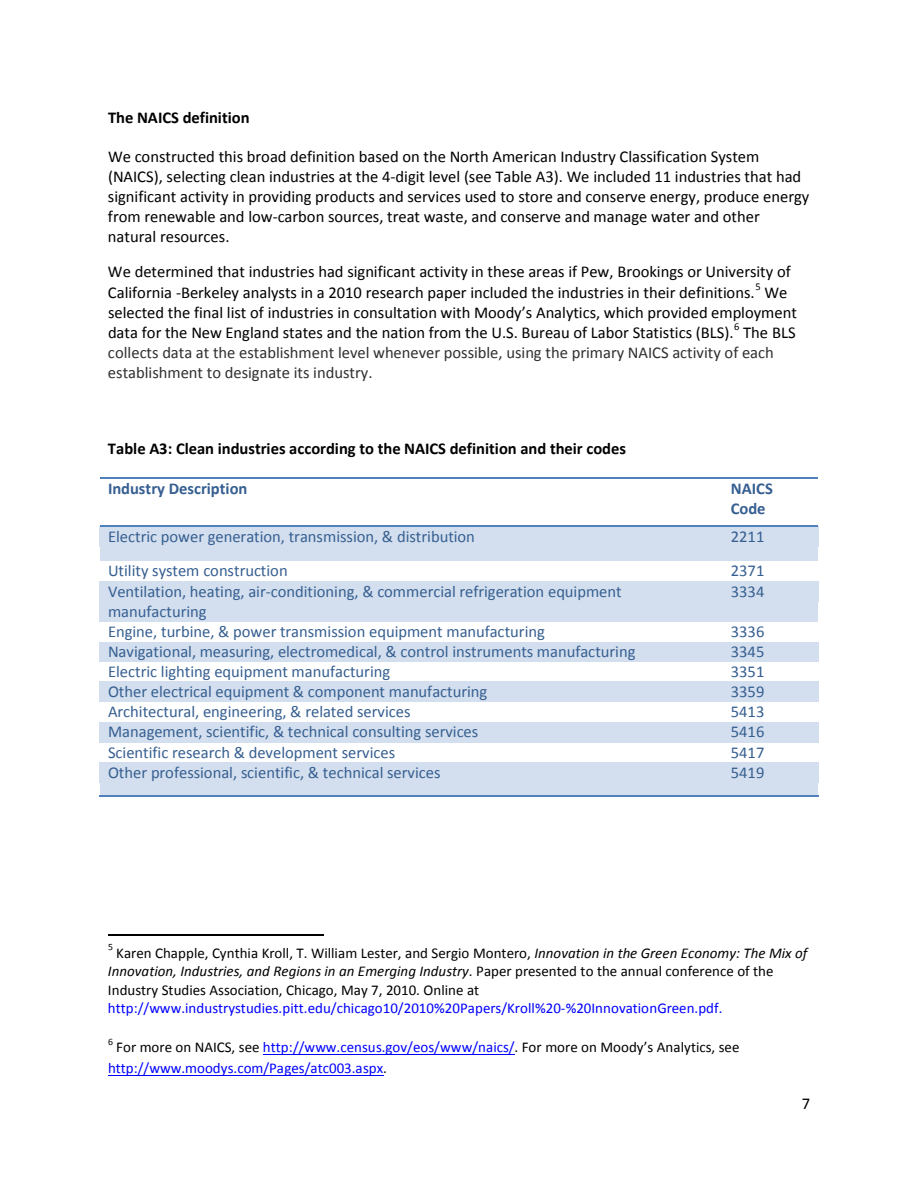
<style>
.page{position:relative;width:918px;height:1188px;background:#fff}
.page>*{position:absolute;margin:0;border:0;box-sizing:border-box;transform-origin:0 0}
.t1{font:16.5px/20.1px "Calibri";color:#000}
.t2{font:16.5px/20.1px "Calibri";color:#365f91}
.t3{font:16.5px/20.1px "Calibri";color:#303030}
.t4{font:700 16.5px "Calibri";letter-spacing:-.005em;color:#000}
.t5{font:700 16.5px/20.1px "Calibri";color:#365f91}
.t6{font:15px/18.3px "Calibri";color:#000}
.t7{font:15px/21px "Calibri";letter-spacing:.005em;color:#00f}
.t8{font:10.5px "Calibri";color:#000}
.t9{font:9.75px "Calibri";color:#000}
.s1{color:#000}
.s2{font-style:italic}
.s3{color:#00f}
</style>
<div class="page">
<hr style="left:100px;top:477px;width:623px;height:1px;background:#4f81bd">
<hr style="left:724px;top:477px;width:94px;height:1px;background:#4f81bd">
<div style="left:100px;top:526px;width:8px;height:21px;background:#d3dfee"></div>
<div style="left:715px;top:526px;width:8px;height:21px;background:#d3dfee"></div>
<div style="left:100px;top:547px;width:623px;height:14px;background:#d3dfee"></div>
<div style="left:108px;top:526px;width:607px;height:21px;background:#d3dfee"></div>
<div style="left:723px;top:526px;width:8px;height:21px;background:#d3dfee"></div>
<div style="left:810px;top:526px;width:8px;height:21px;background:#d3dfee"></div>
<div style="left:723px;top:547px;width:95px;height:14px;background:#d3dfee"></div>
<div style="left:731px;top:526px;width:79px;height:21px;background:#d3dfee"></div>
<hr style="left:100px;top:525px;width:623px;height:1px;background:#4f81bd">
<hr style="left:724px;top:525px;width:94px;height:1px;background:#4f81bd">
<div style="left:100px;top:581px;width:8px;height:40px;background:#d3dfee"></div>
<div style="left:715px;top:581px;width:8px;height:40px;background:#d3dfee"></div>
<div style="left:108px;top:581px;width:607px;height:20px;background:#d3dfee"></div>
<div style="left:108px;top:601px;width:607px;height:20px;background:#d3dfee"></div>
<div style="left:723px;top:581px;width:8px;height:20px;background:#d3dfee"></div>
<div style="left:810px;top:581px;width:8px;height:20px;background:#d3dfee"></div>
<div style="left:723px;top:601px;width:95px;height:20px;background:#d3dfee"></div>
<div style="left:731px;top:581px;width:79px;height:20px;background:#d3dfee"></div>
<div style="left:100px;top:642px;width:8px;height:20px;background:#d3dfee"></div>
<div style="left:715px;top:642px;width:8px;height:20px;background:#d3dfee"></div>
<div style="left:108px;top:642px;width:607px;height:20px;background:#d3dfee"></div>
<div style="left:723px;top:642px;width:8px;height:20px;background:#d3dfee"></div>
<div style="left:810px;top:642px;width:8px;height:20px;background:#d3dfee"></div>
<div style="left:731px;top:642px;width:79px;height:20px;background:#d3dfee"></div>
<div style="left:100px;top:682px;width:8px;height:20px;background:#d3dfee"></div>
<div style="left:715px;top:682px;width:8px;height:20px;background:#d3dfee"></div>
<div style="left:108px;top:682px;width:607px;height:20px;background:#d3dfee"></div>
<div style="left:723px;top:682px;width:8px;height:20px;background:#d3dfee"></div>
<div style="left:810px;top:682px;width:8px;height:20px;background:#d3dfee"></div>
<div style="left:731px;top:682px;width:79px;height:20px;background:#d3dfee"></div>
<div style="left:100px;top:722px;width:8px;height:20px;background:#d3dfee"></div>
<div style="left:715px;top:722px;width:8px;height:20px;background:#d3dfee"></div>
<div style="left:108px;top:722px;width:607px;height:20px;background:#d3dfee"></div>
<div style="left:723px;top:722px;width:8px;height:20px;background:#d3dfee"></div>
<div style="left:810px;top:722px;width:8px;height:20px;background:#d3dfee"></div>
<div style="left:731px;top:722px;width:79px;height:20px;background:#d3dfee"></div>
<div style="left:100px;top:762px;width:8px;height:20px;background:#d3dfee"></div>
<div style="left:715px;top:762px;width:8px;height:20px;background:#d3dfee"></div>
<div style="left:100px;top:782px;width:623px;height:13px;background:#d3dfee"></div>
<div style="left:108px;top:762px;width:607px;height:20px;background:#d3dfee"></div>
<div style="left:723px;top:762px;width:8px;height:20px;background:#d3dfee"></div>
<div style="left:810px;top:762px;width:8px;height:20px;background:#d3dfee"></div>
<div style="left:723px;top:782px;width:95px;height:13px;background:#d3dfee"></div>
<div style="left:731px;top:762px;width:79px;height:20px;background:#d3dfee"></div>
<hr style="left:99px;top:795px;width:624px;height:2px;background:#4f81bd">
<hr style="left:723px;top:795px;width:95px;height:2px;background:#4f81bd">
<hr style="left:108px;top:935px;width:216px;height:1px;background:#000">
<hr style="left:263px;top:1054px;width:252px;height:1px;background:#00f">
<hr style="left:108px;top:1075px;width:275px;height:1px;background:#00f">
<p class="t4" style="left:108px;top:108px;width:143px">The NAICS definition</p>
<p class="t1" style="left:108px;top:145px;width:703px">We constructed this broad definition based on the North American Industry Classification System (NAICS), selecting clean industries at the 4-digit level (see Table A3). We included 11 industries that had significant activity in providing products and services used to store and conserve energy, produce energy from renewable and low-carbon sources, treat waste, and conserve and manage water and other natural resources.</p>
<p class="t1" style="left:108px;top:261px;width:684px">We determined that industries had significant activity in these areas if Pew, Brookings or University of<br>California -Berkeley analysts in a 2010 research paper included the industries in their definitions.</p>
<p class="t8" style="left:755px;top:280px;width:7px">5</p>
<p class="t1" style="left:108px;top:281px;width:690px;text-indent:656px">We selected the final list of industries in consultation with Moody’s Analytics, which provided employment data for the New England states and the nation from the U.S. Bureau of Labor Statistics (BLS).</p>
<p class="t8" style="left:734px;top:320px;width:7px">6</p>
<p class="t3" style="left:108px;top:321px;width:689px;text-indent:635px"><span class="s1">The BLS </span>collects data at the establishment level whenever possible, using the primary NAICS activity of each establishment to designate its industry.</p>
<p class="t4" style="left:108px;top:439px;width:519px">Table A3: Clean industries according to the NAICS definition and their codes</p>
<p class="t5" style="left:108px;top:478px;width:141px">Industry Description</p>
<p class="t5" style="left:731px;top:478px;width:44px">NAICS<br>Code</p>
<p class="t2" style="left:108px;top:526px;width:368px">Electric power generation, transmission, &amp; distribution</p>
<p class="t2" style="left:731px;top:526px;width:35px">2211</p>
<p class="t2" style="left:108px;top:560px;width:181px">Utility system construction</p>
<p class="t2" style="left:731px;top:560px;width:35px">2371</p>
<p class="t2" style="left:108px;top:580px;width:515px">Ventilation, heating, air-conditioning, &amp; commercial refrigeration equipment manufacturing</p>
<p class="t2" style="left:731px;top:580px;width:35px">3334</p>
<p class="t2" style="left:108px;top:621px;width:438px">Engine, turbine, &amp; power transmission equipment manufacturing</p>
<p class="t2" style="left:731px;top:621px;width:35px">3336</p>
<p class="t2" style="left:108px;top:641px;width:529px">Navigational, measuring, electromedical, &amp; control instruments manufacturing</p>
<p class="t2" style="left:731px;top:641px;width:35px">3345</p>
<p class="t2" style="left:108px;top:661px;width:284px">Electric lighting equipment manufacturing</p>
<p class="t2" style="left:731px;top:661px;width:35px">3351</p>
<p class="t2" style="left:108px;top:681px;width:381px">Other electrical equipment &amp; component manufacturing</p>
<p class="t2" style="left:731px;top:681px;width:35px">3359</p>
<p class="t2" style="left:108px;top:701px;width:304px">Architectural, engineering, &amp; related services</p>
<p class="t2" style="left:731px;top:701px;width:35px">5413</p>
<p class="t2" style="left:108px;top:721px;width:372px">Management, scientific, &amp; technical consulting services</p>
<p class="t2" style="left:731px;top:721px;width:35px">5416</p>
<p class="t2" style="left:108px;top:741px;width:289px">Scientific research &amp; development services</p>
<p class="t2" style="left:731px;top:741px;width:35px">5417</p>
<p class="t2" style="left:108px;top:761px;width:334px">Other professional, scientific, &amp; technical services</p>
<p class="t2" style="left:731px;top:761px;width:35px">5419</p>
<p class="t9" style="left:108px;top:941px;width:6px">5</p>
<p class="t6" style="left:108px;top:943px;width:701px;text-indent:8px">Karen Chapple, Cynthia Kroll, T. William Lester, and Sergio Montero, <span class="s2">Innovation in the Green Economy: The Mix of Innovation, Industries, and Regions in an Emerging Industry</span>. Paper presented to the annual conference of the Industry Studies Association, Chicago, May 7, 2010. Online at <span class="s3">http://www.industrystudies.pitt.edu/chicago10/2010%20Papers/Kroll%20-%20InnovationGreen.pdf.</span></p>
<p class="t9" style="left:108px;top:1035px;width:6px">6</p>
<p class="t7" style="left:108px;top:1036px;width:633px;text-indent:8px"><span class="s1">For more on NAICS, see</span> http://www.census.gov/eos/www/naics/<span class="s1">. For more on Moody’s Analytics, see </span>http://www.moodys.com/Pages/atc003.aspx<span class="s1">.</span></p>
<p class="t1" style="left:802px;top:1093px;width:10px">7</p>
</div>
